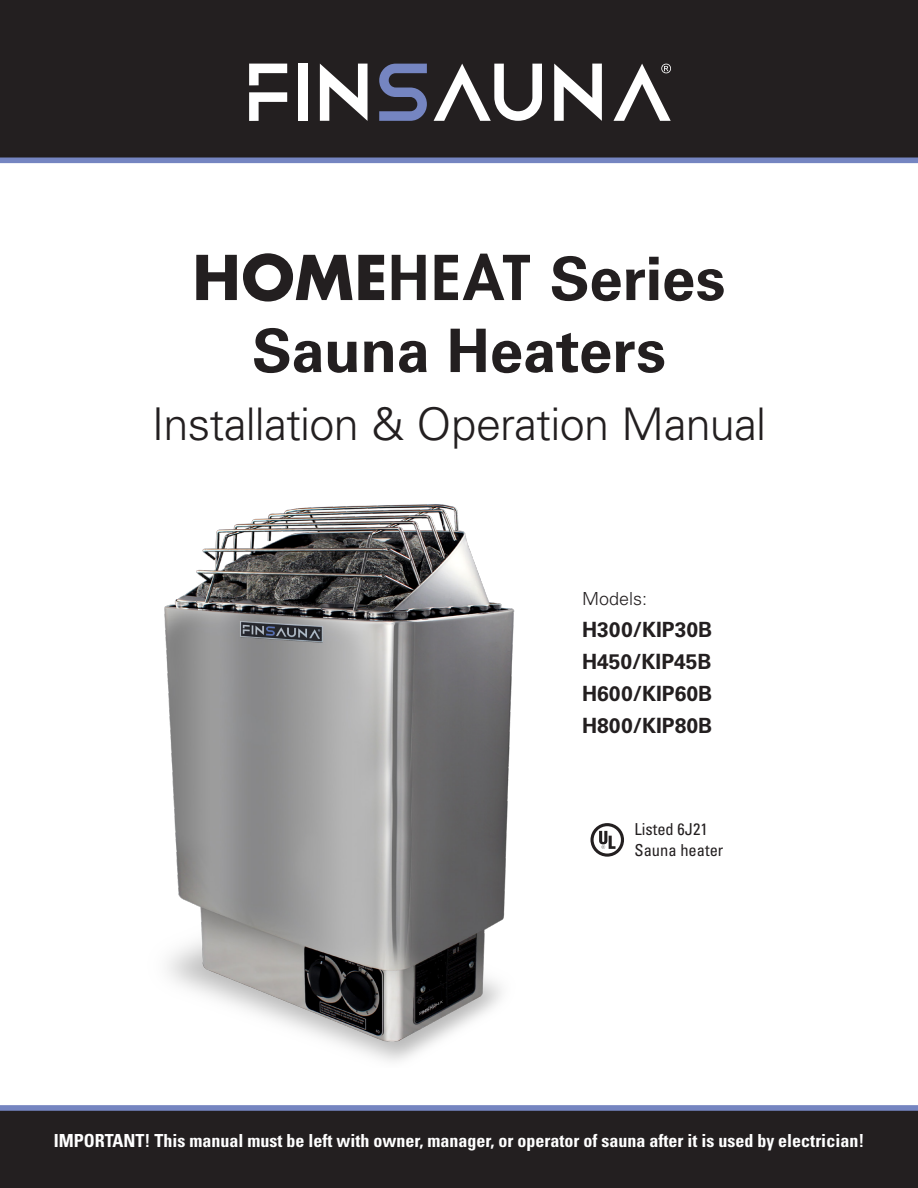
<style>
.page{position:relative;width:918px;height:1188px;background:#fff}
.page>*{position:absolute;margin:0;border:0;box-sizing:border-box;transform-origin:0 0}
.t1{font:700 60px "Univers LT Std";letter-spacing:-.005em;color:#231f20}
.t2{font:300 45px "Univers LT Std";letter-spacing:-.015em;color:#231f20}
.t3{font:700 21px "Univers LT Std";color:#231f20}
.t4{font:700 condensed 18px "Univers LT Std";color:#fff}
.t5{font:300 18px "Univers LT Std";color:#231f20}
.t6{font:condensed 16.5px "Univers LT Std";color:#231f20}
.s1{font-family:"Futura Std"}
.s2{font-family:"Futura Std";font-weight:800}
</style>
<div class="page">
<div style="left:0;top:1107px;width:918px;height:81px;background:#231f20"></div>
<div style="left:0;top:0;width:918px;height:164px;background:#231f20"></div>
<div style="left:299px;top:64px;width:9px;height:57px;background:#fff"></div>
<svg style="left:320px;top:64px;width:48px;height:57px"></svg>
<svg style="left:249px;top:64px;width:38px;height:21px"></svg>
<svg style="left:249px;top:92px;width:39px;height:29px"></svg>
<svg style="left:379px;top:64px;width:292px;height:57px"></svg>
<div style="left:0;top:158px;width:918px;height:5px;background:#7585c1"></div>
<div style="left:0;top:1105px;width:918px;height:6px;background:#7585c1"></div>
<img style="left:164px;top:504px;width:351px;height:557px">
<svg style="left:591px;top:823px;width:33px;height:34px"></svg>
<p class="t1" style="left:192px;top:244px;width:534px"><span class="s1">HOME</span><span class="s2">HEAT</span> Series</p>
<p class="t1" style="left:252px;top:316px;width:416px">Sauna Heaters</p>
<p class="t2" style="left:152px;top:396px;width:616px">Installation &amp; Operation Manual</p>
<p class="t5" style="left:582px;top:588px;width:67px">Models:</p>
<p class="t3" style="left:582px;top:618px;width:131px">H300/KIP30B</p>
<p class="t3" style="left:582px;top:649px;width:131px">H450/KIP45B</p>
<p class="t3" style="left:582px;top:681px;width:131px">H600/KIP60B</p>
<p class="t3" style="left:582px;top:713px;width:131px">H800/KIP80B</p>
<p class="t6" style="left:634px;top:819px;width:75px">Listed 6J21</p>
<p class="t6" style="left:634px;top:840px;width:90px">Sauna heater</p>
<p class="t4" style="left:54px;top:1130px;width:812px">IMPORTANT! This manual must be left with owner, manager, or operator of sauna after it is used by electrician!</p>
</div>
